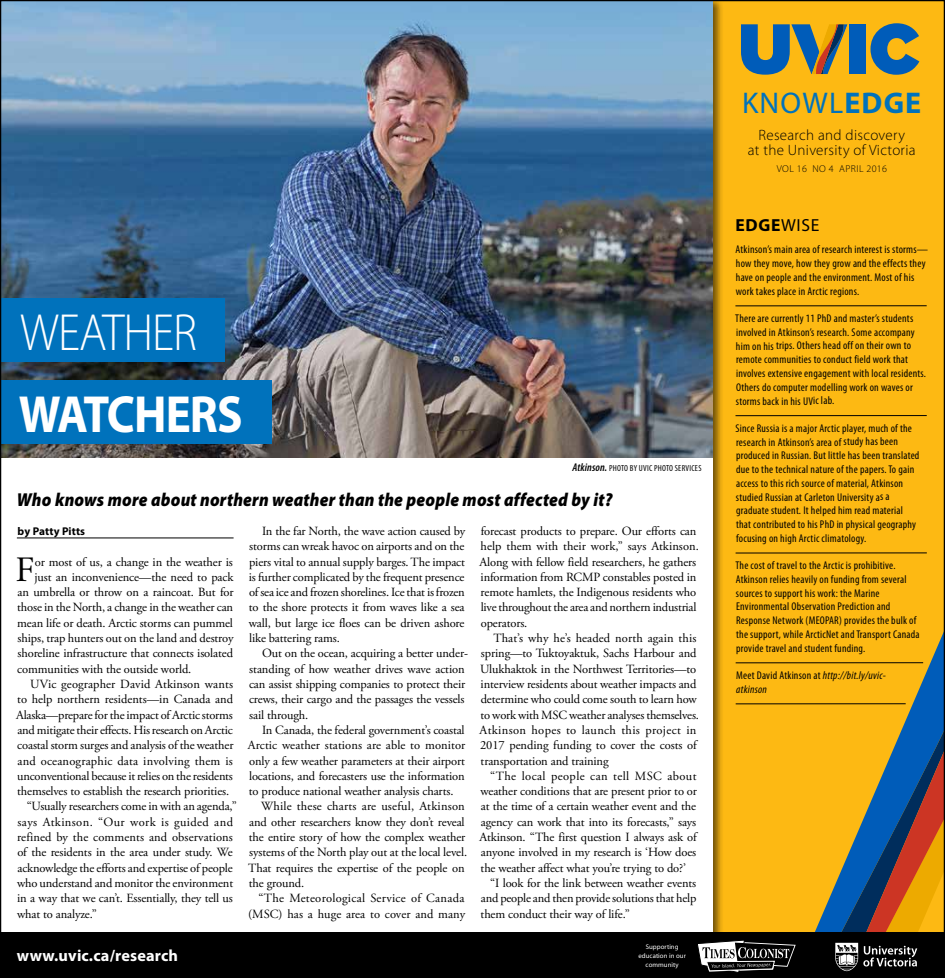
<style>
.page{position:relative;width:945px;height:978px;background:#fff}
.page>*{position:absolute;margin:0;border:0;box-sizing:border-box;transform-origin:0 0}
.t1{font:700 52.5px "Myriad Pro";letter-spacing:-.02em;color:#fff;scale:.9 1}
.t2{font:300 52.5px "Myriad Pro";letter-spacing:-.02em;color:#fff;scale:.9 1}
.t3{font:35.62px "Adobe Garamond Pro";color:#000}
.t4{font:30px "Myriad Pro";letter-spacing:.04em;color:#0072bc}
.t5{font:italic 900 18.75px "Myriad Pro";letter-spacing:.01em;color:#000;scale:.9 1}
.t6{font:700 17.5px "Myriad Pro";color:#000}
.t7{font:700 16.25px "Myriad Pro";letter-spacing:.01em;color:#fff}
.t8{font:300 15px/15px "Myriad Pro";letter-spacing:.02em;color:#000;text-align:center}
.t9{font:12.5px/15.2px "Adobe Garamond Pro";letter-spacing:-.01em;color:#000}
.t10{font:12.5px "Adobe Garamond Pro";letter-spacing:.015em;color:#000}
.t11{font:12.5px "Adobe Garamond Pro";letter-spacing:.01em;color:#000}
.t12{font:12.5px "Adobe Garamond Pro";letter-spacing:.03em;color:#000}
.t13{font:12.5px "Adobe Garamond Pro";letter-spacing:.02em;color:#000}
.t14{font:condensed 11.25px/13.8px "Myriad Pro";letter-spacing:.02em;color:#000}
.t15{font:italic condensed 11.25px/13.8px "Myriad Pro";letter-spacing:.02em;color:#000}
.t16{font:700 11.25px "Myriad Pro";letter-spacing:.01em;color:#000}
.t17{font:300 10px "Myriad Pro";letter-spacing:.05em;color:#000}
.t18{font:condensed 8.75px "Myriad Pro";letter-spacing:.03em;color:#000}
.t19{font:6.75px/9px "Myriad Pro";letter-spacing:.01em;color:#fff;text-align:center}
.s1{font-weight:600;font-style:italic;font-size:11.25px}
.s2{font-weight:700}
.s3{font-weight:400}
.s4{font-style:normal}
</style>
<div class="page">
<img style="left:0;top:0;width:945px;height:977px">
<h1 class="t2" style="left:20px;top:301px;width:198px">WEATHER</h1>
<h1 class="t1" style="left:19px;top:380px;width:250px">WATCHERS</h1>
<p class="t18" style="left:572px;top:462px;width:131px"><span class="s1">Atkinson.</span> PHOTO BY UVIC PHOTO SERVICES</p>
<h3 class="t5" style="left:17px;top:487px;width:663px">Who knows more about northern weather than the people most affected by it?</h3>
<p class="t16" style="left:18px;top:523px;width:69px">by Patty Pitts</p>
<h2 class="t3" style="left:16px;top:548px;width:21px">F</h2>
<p class="t9" style="left:35px;top:554px;width:200px">or most of us, a change in the weather is</p>
<p class="t9" style="left:35px;top:569px;width:200px">just an inconvenience—the need to pack</p>
<p class="t9" style="left:17px;top:585px;width:218px">an umbrella or throw on a raincoat. But for</p>
<p class="t9" style="left:17px;top:600px;width:217px">those in the North, a change in the weather can</p>
<p class="t9" style="left:17px;top:615px;width:217px">mean life or death. Arctic storms can pummel</p>
<p class="t9" style="left:18px;top:631px;width:217px">ships, trap hunters out on the land and destroy</p>
<p class="t9" style="left:18px;top:646px;width:217px">shoreline infrastructure that connects isolated</p>
<p class="t9" style="left:17px;top:661px;width:176px">communities with the outside world.</p>
<p class="t11" style="left:30px;top:676px;width:204px">UVic geographer David Atkinson wants</p>
<p class="t9" style="left:17px;top:692px;width:217px">to help northern residents—in Canada and</p>
<p class="t9" style="left:16px;top:707px;width:218px">Alaska—prepare for the impact of Arctic storms</p>
<p class="t9" style="left:17px;top:722px;width:217px">and mitigate their effects. His research on Arctic</p>
<p class="t9" style="left:17px;top:738px;width:218px">coastal storm surges and analysis of the weather</p>
<p class="t10" style="left:17px;top:753px;width:217px">and oceanographic data involving them is</p>
<p class="t9" style="left:17px;top:768px;width:217px">unconventional because it relies on the residents</p>
<p class="t9" style="left:17px;top:784px;width:214px">themselves to establish the research priorities.</p>
<p class="t9" style="left:27px;top:799px;width:212px">“Usually researchers come in with an agenda,”</p>
<p class="t12" style="left:18px;top:814px;width:217px">says Atkinson. “Our work is guided and</p>
<p class="t11" style="left:17px;top:829px;width:217px">refined by the comments and observations</p>
<p class="t9" style="left:17px;top:845px;width:217px">of the residents in the area under study. We</p>
<p class="t9" style="left:17px;top:860px;width:217px">acknowledge the efforts and expertise of people</p>
<p class="t9" style="left:17px;top:875px;width:218px">who understand and monitor the environment</p>
<p class="t9" style="left:17px;top:891px;width:217px">in a way that we can’t. Essentially, they tell us</p>
<p class="t9" style="left:17px;top:906px;width:81px">what to analyze.”</p>
<p class="t9" style="left:249px;top:523px;width:218px;text-align:justify;text-indent:13px">In the far North, the wave action caused by storms can wreak havoc on airports and on the piers vital to annual supply barges. The impact is further complicated by the frequent presence of sea ice and frozen shorelines. Ice that is frozen to the shore protects it from waves like a sea wall, but large ice floes can be driven ashore like battering rams.</p>
<p class="t9" style="left:249px;top:646px;width:221px;text-indent:13px">Out on the ocean, acquiring a better under&shy;standing of how weather drives wave action can assist shipping companies to protect their crews, their cargo and the passages the vessels sail through.</p>
<p class="t9" style="left:262px;top:722px;width:204px">In Canada, the federal government’s coastal</p>
<p class="t9" style="left:248px;top:738px;width:219px">Arctic weather stations are able to monitor</p>
<p class="t9" style="left:249px;top:753px;width:218px">only a few weather parameters at their airport</p>
<p class="t9" style="left:249px;top:768px;width:217px">locations, and forecasters use the information</p>
<p class="t9" style="left:249px;top:784px;width:206px">to produce national weather analysis charts.</p>
<p class="t10" style="left:261px;top:799px;width:205px">While these charts are useful, Atkinson</p>
<p class="t9" style="left:249px;top:814px;width:217px">and other researchers know they don’t reveal</p>
<p class="t9" style="left:249px;top:829px;width:218px">the entire story of how the complex weather</p>
<p class="t9" style="left:249px;top:845px;width:219px">systems of the North play out at the local level.</p>
<p class="t9" style="left:248px;top:860px;width:218px">That requires the expertise of the people on</p>
<p class="t9" style="left:249px;top:875px;width:57px">the ground.</p>
<p class="t13" style="left:258px;top:890px;width:208px">“The Meteorological Service of Canada</p>
<p class="t9" style="left:248px;top:906px;width:219px">(MSC) has a huge area to cover and many</p>
<h3 class="t7" style="left:17px;top:945px;width:163px">www.uvic.ca/research</h3>
<p class="t9" style="left:480px;top:523px;width:221px">forecast products to prepare. Our efforts can help them with their work,” says Atkinson.<br>Along with fellow field researchers, he gathers information from RCMP constables posted in remote hamlets, the Indigenous residents who live throughout the area and northern industrial operators.</p>
<p class="t9" style="left:480px;top:631px;width:221px;text-indent:14px">That’s why he’s headed north again this spring—to Tuktoyaktuk, Sachs Harbour and Ulukhaktok in the Northwest Territories—to interview residents about weather impacts and determine who could come south to learn how to work with MSC weather analyses themselves.<br>Atkinson hopes to launch this project in 2017 pending funding to cover the costs of transportation and training</p>
<p class="t12" style="left:490px;top:768px;width:208px">“The local people can tell MSC about</p>
<p class="t9" style="left:480px;top:784px;width:218px">weather conditions that are present prior to or</p>
<p class="t9" style="left:481px;top:799px;width:217px">at the time of a certain weather event and the</p>
<p class="t9" style="left:481px;top:814px;width:217px">agency can work that into its forecasts,” says</p>
<p class="t9" style="left:480px;top:829px;width:219px">Atkinson. “The first question I always ask of</p>
<p class="t9" style="left:481px;top:845px;width:217px">anyone involved in my research is ‘How does</p>
<p class="t9" style="left:481px;top:860px;width:207px">the weather affect what you’re trying to do?’</p>
<p class="t9" style="left:490px;top:875px;width:208px">“I look for the link between weather events</p>
<p class="t9" style="left:481px;top:891px;width:217px">and people and then provide solutions that help</p>
<p class="t9" style="left:481px;top:906px;width:151px">them conduct their way of life.”</p>
<p class="t19" style="left:638px;top:941px;width:49px">Supporting education in our community</p>
<h3 class="t4" style="left:742px;top:85px;width:181px">KNOWL<span class="s2">EDGE</span></h3>
<p class="t8" style="left:748px;top:127px;width:169px">Research and discovery<br>at the University of Victoria</p>
<p class="t17" style="left:777px;top:163px;width:112px">VOL 16 NO 4 APRIL 2016</p>
<h3 class="t6" style="left:736px;top:214px;width:85px">EDGE<span class="s3">WISE</span></h3>
<p class="t14" style="left:735px;top:243px;width:194px">Atkinson’s main area of research interest is storms— how they move, how they grow and the effects they have on people and the environment. Most of his work takes place in Arctic regions.</p>
<p class="t14" style="left:735px;top:311px;width:192px">There are currently 11 PhD and master’s students involved in Atkinson’s research. Some accompany him on his trips. Others head off on their own to remote communities to conduct field work that involves extensive engagement with local residents.<br>Others do computer modelling work on waves or storms back in his UVic lab.</p>
<p class="t14" style="left:736px;top:421px;width:185px">Since Russia is a major Arctic player, much of the research in Atkinson’s area of study has been produced in Russian. But little has been translated due to the technical nature of the papers. To gain access to this rich source of material, Atkinson studied Russian at Carleton University as a graduate student. It helped him read material that contributed to his PhD in physical geography focusing on high Arctic climatology.</p>
<p class="t14" style="left:735px;top:558px;width:186px">The cost of travel to the Arctic is prohibitive.<br>Atkinson relies heavily on funding from several sources to support his work: the Marine Environmental Observation Prediction and Response Network (MEOPAR) provides the bulk of the support, while ArcticNet and Transport Canada provide travel and student funding.</p>
<p class="t15" style="left:736px;top:668px;width:151px"><span class="s4">Meet David Atkinson at</span> http://bit.ly/uvic&shy;atkinson</p>
</div>
